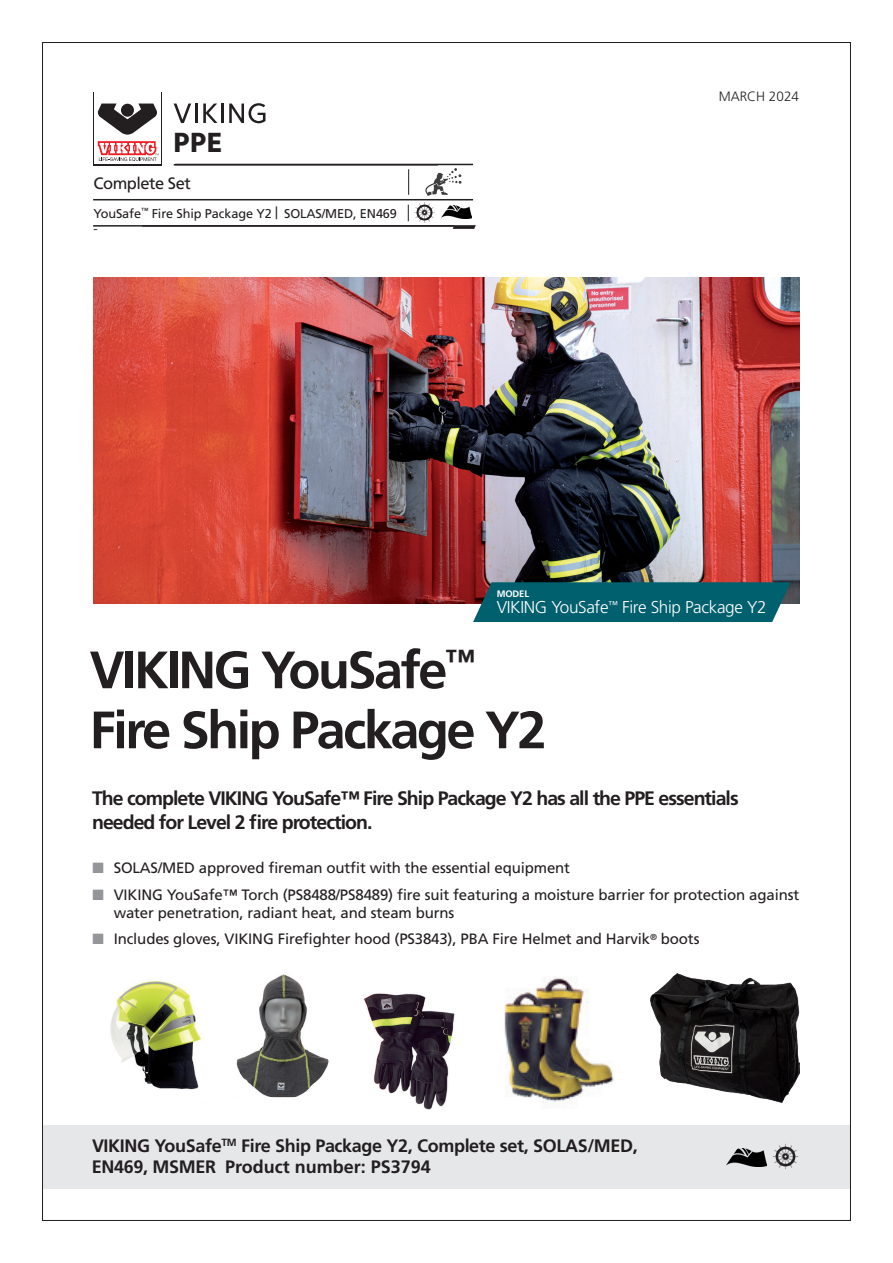
<style>
.page{position:relative;width:893px;height:1263px;background:#fff}
.page>*{position:absolute;margin:0;border:0;box-sizing:border-box;transform-origin:0 0}
.t1{font:700 52.5px/60px "Frutiger LT Pro";letter-spacing:-.05em;color:#231f20}
.t2{font:800 27.45px "Core Sans C 75";color:#231f20}
.t3{font:700 19.5px/23.4px "Frutiger LT Pro";letter-spacing:-.05em;color:#231f20}
.t4{font:700 18px/21.6px "Frutiger LT Pro";letter-spacing:-.02em;color:#231f20}
.t5{font:300 17.1px "Frutiger LT Pro";letter-spacing:-.02em;color:#fff}
.t6{font:16.5px "Frutiger LT Pro";letter-spacing:-.03em;color:#231f20}
.t7{font:15px/18px "Frutiger LT Pro";letter-spacing:-.01em;color:#231f20}
.t8{font:300 13.5px "Frutiger LT Pro";color:#231f20}
.t9{font:12.75px/15.3px "Frutiger LT Pro";letter-spacing:-.01em;color:#231f20}
.t10{font:700 9.45px "Frutiger LT Pro";letter-spacing:-.01em;color:#fff}
.s1{color:#939598}
</style>
<div class="page">
<img style="left:94px;top:277px;width:705px;height:326px">
<div style="left:43px;top:1125px;width:808px;height:63px;background:#e6e7e9"></div>
<img style="left:772px;top:1143px;width:27px;height:27px">
<svg style="left:473px;top:582px;width:318px;height:40px;background:#0c626f"></svg>
<img style="left:364px;top:993px;width:91px;height:117px">
<img style="left:651px;top:974px;width:148px;height:128px">
<img style="left:504px;top:978px;width:110px;height:126px">
<div style="left:93px;top:92px;width:69px;height:74px;background:#231f20"></div>
<div style="left:94px;top:93px;width:67px;height:71px;background:#fff"></div>
<svg style="left:98px;top:104px;width:59px;height:31px"></svg>
<svg style="left:98px;top:141px;width:61px;height:20px"></svg>
<svg style="left:174px;top:104px;width:17px;height:19px"></svg>
<hr style="left:195px;top:104px;width:3px;height:19px;background:#231f20">
<svg style="left:203px;top:104px;width:14px;height:19px"></svg>
<hr style="left:221px;top:104px;width:3px;height:19px;background:#231f20">
<svg style="left:229px;top:103px;width:36px;height:20px"></svg>
<img style="left:413px;top:200px;width:24px;height:5px">
<svg style="left:407px;top:205px;width:69px;height:24px"></svg>
<svg style="left:174px;top:164px;width:287px;height:32px"></svg>
<hr style="left:93px;top:199px;width:380px;height:1px;background:#231f20">
<hr style="left:93px;top:225px;width:361px;height:2px;background:#231f20">
<hr style="left:175px;top:164px;width:298px;height:1px;background:#231f20">
<img style="left:727px;top:1149px;width:39px;height:17px">
<img style="left:236px;top:974px;width:93px;height:123px">
<img style="left:110px;top:980px;width:91px;height:110px">
<h2 class="t2" style="left:173px;top:125px;width:51px">PPE</h2>
<p class="t6" style="left:94px;top:173px;width:99px">Complete Set</p>
<p class="t9" style="left:94px;top:206px;width:305px">YouSafe<sup>™</sup> Fire Ship Package Y2 | SOLAS/MED, EN469 -</p>
<p class="t8" style="left:719px;top:89px;width:82px">MARCH 2024</p>
<p class="t10" style="left:497px;top:588px;width:34px">MODEL</p>
<p class="t5" style="left:497px;top:598px;width:271px">VIKING YouSafe<sup>™</sup> Fire Ship Package Y2</p>
<h1 class="t1" style="left:90px;top:640px;width:458px">VIKING YouSafe<sup>™<br></sup>Fire Ship Package Y2</h1>
<h3 class="t3" style="left:92px;top:787px;width:648px">The complete VIKING YouSafe™ Fire Ship Package Y2 has all the PPE essentials needed for Level 2 fire protection.</h3>
<p class="t7" style="left:92px;top:859px;width:479px"><span class="s1">■</span> SOLAS/MED approved fireman outfit with the essential equipment</p>
<p class="t7" style="left:114px;top:886px;width:687px;text-indent:-21px"><span class="s1">■</span> VIKING YouSafe™ Torch (PS8488/PS8489) fire suit featuring a moisture barrier for protection against water penetration, radiant heat, and steam burns</p>
<p class="t7" style="left:92px;top:930px;width:608px"><span class="s1">■</span> Includes gloves, VIKING Firefighter hood (PS3843), PBA Fire Helmet and Harvik<sup>®</sup> boots</p>
<p class="t4" style="left:92px;top:1135px;width:547px">VIKING YouSafe<sup>TM</sup> Fire Ship Package Y2, Complete set, SOLAS/MED,<br>EN469, MSMER Product number: PS3794</p>
</div>
